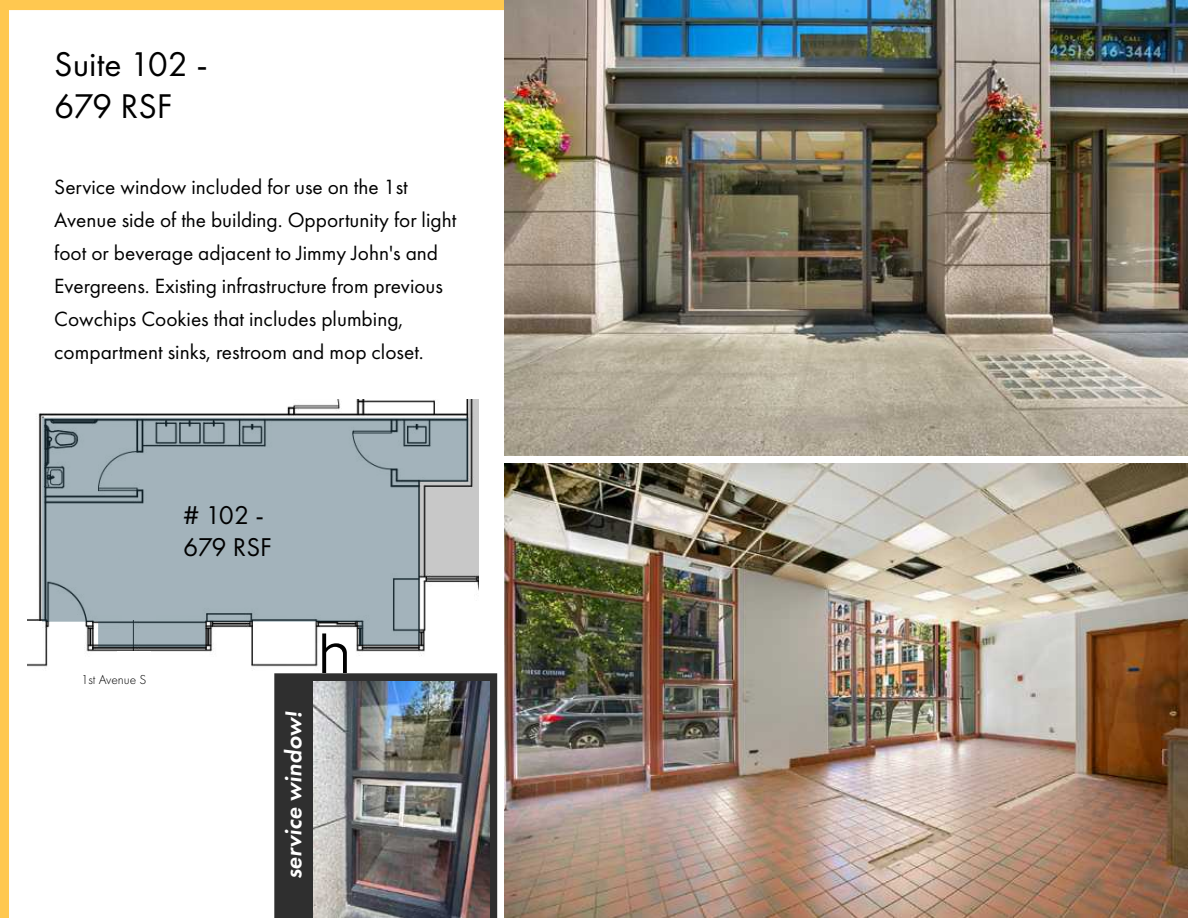
<style>
.page{position:relative;width:1188px;height:918px;background:#fff}
.page>*{position:absolute;margin:0;border:0;box-sizing:border-box;transform-origin:0 0}
.t1{font:35.55px/42.8px "Futura PT";color:#000}
.t2{font:26.7px/32.1px "Futura PT";letter-spacing:-.01em;color:#000}
.t3{font:italic 600 24px "Futura PT";color:#fff}
.t4{font:21.3px/33px "Futura PT";color:#000}
.t5{font:300 13.5px "Futura PT";color:#000}
</style>
<div class="page">
<img style="left:0;top:0;width:1188px;height:918px">
<img style="left:504px;top:0;width:684px;height:456px">
<div style="left:275px;top:674px;width:221px;height:243px;background:#2f2f2f"></div>
<div style="left:274px;top:673px;width:223px;height:245px;border:2px solid #2f2f2f"></div>
<img style="left:313px;top:681px;width:177px;height:237px">
<svg style="left:322px;top:633px;width:25px;height:40px"></svg>
<h1 class="t1" style="left:54px;top:42px;width:155px">Suite 102 -<br>679 RSF</h1>
<p class="t4" style="left:54px;top:171px;width:404px">Service window included for use on the 1st Avenue side of the building. Opportunity for light foot or beverage adjacent to Jimmy John's and Evergreens. Existing infrastructure from previous Cowchips Cookies that includes plumbing, compartment sinks, restroom and mop closet.</p>
<p class="t2" style="left:183px;top:499px;width:90px"># 102 -<br>679 RSF</p>
<p class="t5" style="left:81px;top:671px;width:67px">1st Avenue S</p>
<p class="t3" style="left:278px;top:879px;width:169px;rotate:-90deg">service window!</p>
</div>
